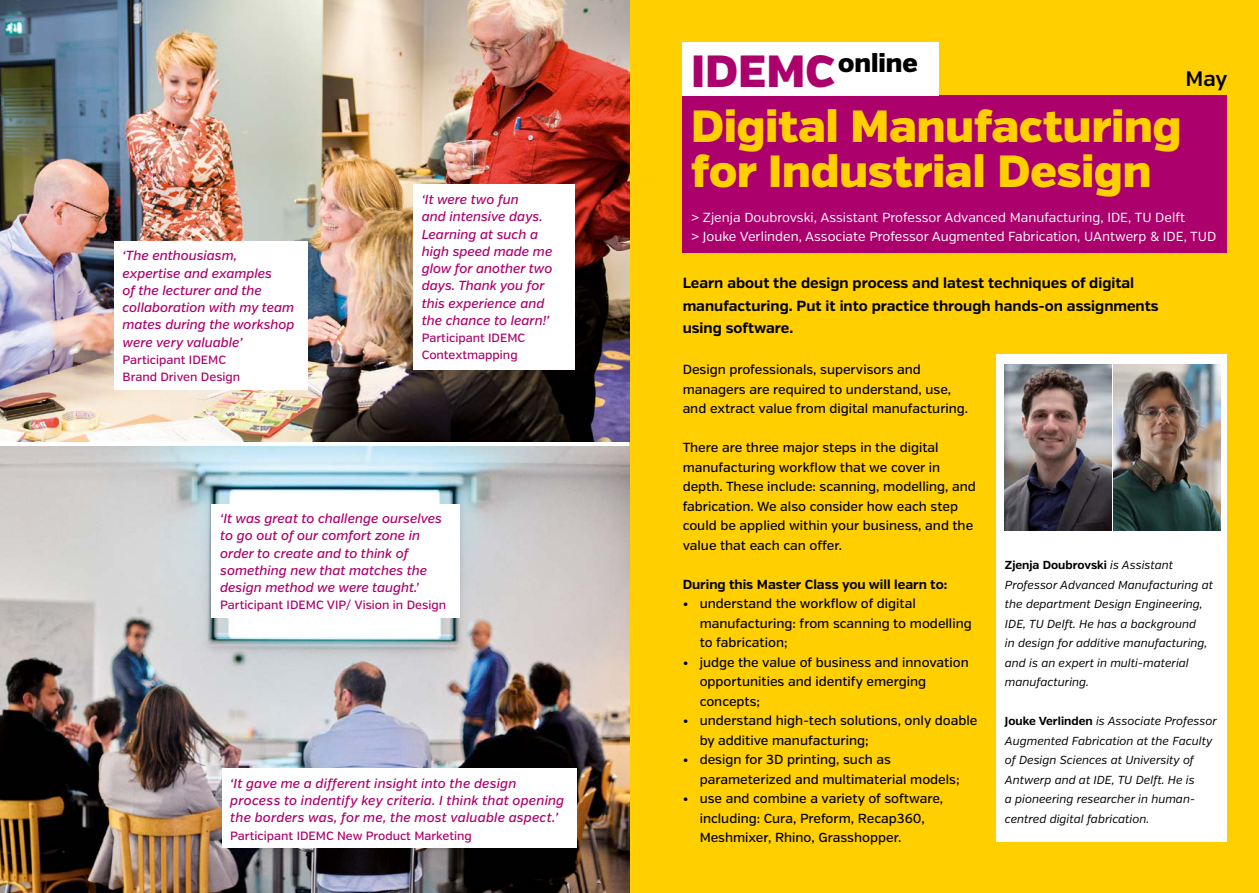
<style>
.page{position:relative;width:1259px;height:893px;background:#fff}
.page>*{position:absolute;margin:0;border:0;box-sizing:border-box;transform-origin:0 0}
.t1{font:900 45px/45px "Verb";color:#ffcf00}
.t2{font:900 26.1px "Verb";color:#000}
.t3{font:600 21px "Verb";color:#000}
.t4{font:700 14.7px/22.5px "Verb";color:#000}
.t5{font:500 13.2px/19.5px "Verb";color:#000}
.t6{font:italic 500 13.2px/17.2px "Verb";color:#ac006d}
.t7{font:13.2px/19.5px "Verb";color:#fff}
.t8{font:700 13.2px "Verb";color:#000}
.t9{font:500 12px/17.2px "Verb";color:#ac006d}
.t10{font:italic 11.7px/19.5px "Verb";color:#000}
.s1{font-size:45px;color:#ac006d}
.s2{font-weight:700;font-style:normal}
</style>
<div class="page">
<div style="left:629px;top:0;width:630px;height:893px;background:#ffcf00"></div>
<div style="left:682px;top:96px;width:545px;height:157px;background:#ac006d"></div>
<div style="left:682px;top:43px;width:257px;height:53px;background:#fff"></div>
<img style="left:0;top:0;width:629px;height:441px">
<img style="left:0;top:446px;width:629px;height:447px">
<div style="left:413px;top:184px;width:162px;height:185px;background:#fff"></div>
<div style="left:114px;top:241px;width:193px;height:149px;background:#fff"></div>
<div style="left:222px;top:769px;width:354px;height:79px;background:#fff"></div>
<div style="left:212px;top:504px;width:248px;height:114px;background:#fff"></div>
<div style="left:996px;top:355px;width:230px;height:487px;background:#fff"></div>
<img style="left:1005px;top:364px;width:106px;height:166px">
<img style="left:1113px;top:364px;width:107px;height:166px">
<p class="t6" style="left:123px;top:247px;width:173px">‘The enthousiasm, expertise and examples<br>of the lecturer and the collaboration with my team mates during the workshop were very valuable’</p>
<p class="t9" style="left:123px;top:351px;width:119px">Participant IDEMC<br>Brand Driven Design</p>
<p class="t6" style="left:422px;top:191px;width:132px">‘It were two fun<br>and intensive days.<br>Learning at such a high speed made me glow for another two days. Thank you for this experience and the chance to learn!’</p>
<p class="t9" style="left:422px;top:330px;width:105px">Participant IDEMC<br>Contextmapping</p>
<p class="t6" style="left:220px;top:510px;width:223px">‘It was great to challenge ourselves to go out of our comfort zone in order to create and to think of something new that matches the design method we were taught.’</p>
<p class="t9" style="left:220px;top:597px;width:227px">Participant IDEMC VIP/ Vision in Design</p>
<p class="t6" style="left:230px;top:775px;width:335px">‘It gave me a different insight into the design process to indentify key criteria. I think that opening the borders was, for me, the most valuable aspect.’</p>
<p class="t9" style="left:230px;top:827px;width:243px">Participant IDEMC New Product Marketing</p>
<h2 class="t2" style="left:691px;top:47px;width:228px"><span class="s1">IDEMC</span>online</h2>
<h3 class="t3" style="left:1185px;top:66px;width:44px">May</h3>
<h1 class="t1" style="left:691px;top:105px;width:492px">Digital Manufacturing for Industrial Design</h1>
<p class="t7" style="left:691px;top:208px;width:527px">&gt; Zjenja Doubrovski, Assistant Professor Advanced Manufacturing, IDE, TU Delft<br>&gt; Jouke Verlinden, Associate Professor Augmented Fabrication, UAntwerp &amp; IDE, TUD</p>
<p class="t4" style="left:682px;top:272px;width:477px">Learn about the design process and latest techniques of digital manufacturing. Put it into practice through hands-on assignments using software.</p>
<p class="t5" style="left:682px;top:360px;width:287px">Design professionals, supervisors and managers are required to understand, use, and extract value from digital manufacturing.</p>
<p class="t5" style="left:682px;top:438px;width:295px">There are three major steps in the digital manufacturing workflow that we cover in depth. These include: scanning, modelling, and fabrication. We also consider how each step could be applied within your business, and the value that each can offer.</p>
<p class="t8" style="left:682px;top:576px;width:266px">During this Master Class you will learn to:</p>
<p class="t5" style="left:699px;top:594px;width:274px;text-indent:-17px">• understand the workflow of digital manufacturing: from scanning to modelling to fabrication;</p>
<p class="t5" style="left:699px;top:652px;width:270px;text-indent:-17px">• judge the value of business and innovation opportunities and identify emerging concepts;</p>
<p class="t5" style="left:699px;top:711px;width:279px;text-indent:-17px">• understand high-tech solutions, only doable by additive manufacturing;</p>
<p class="t5" style="left:699px;top:750px;width:261px;text-indent:-17px">• design for 3D printing, such as parameterized and multimaterial models;</p>
<p class="t5" style="left:699px;top:789px;width:245px;text-indent:-17px">• use and combine a variety of software, including: Cura, Preform, Recap360,<br>Meshmixer, Rhino, Grasshopper.</p>
<p class="t10" style="left:1005px;top:555px;width:210px"><span class="s2">Zjenja Doubrovski</span> is Assistant<br>Professor Advanced Manufacturing at the department Design Engineering,<br>IDE, TU Delft. He has a background<br>in design for additive manufacturing, and is an expert in multi-material manufacturing.</p>
<p class="t10" style="left:1005px;top:711px;width:214px"><span class="s2">Jouke Verlinden</span> is Associate Professor Augmented Fabrication at the Faculty of Design Sciences at University of Antwerp and at IDE, TU Delft. He is<br>a pioneering researcher in human&shy;centred digital fabrication.</p>
</div>
